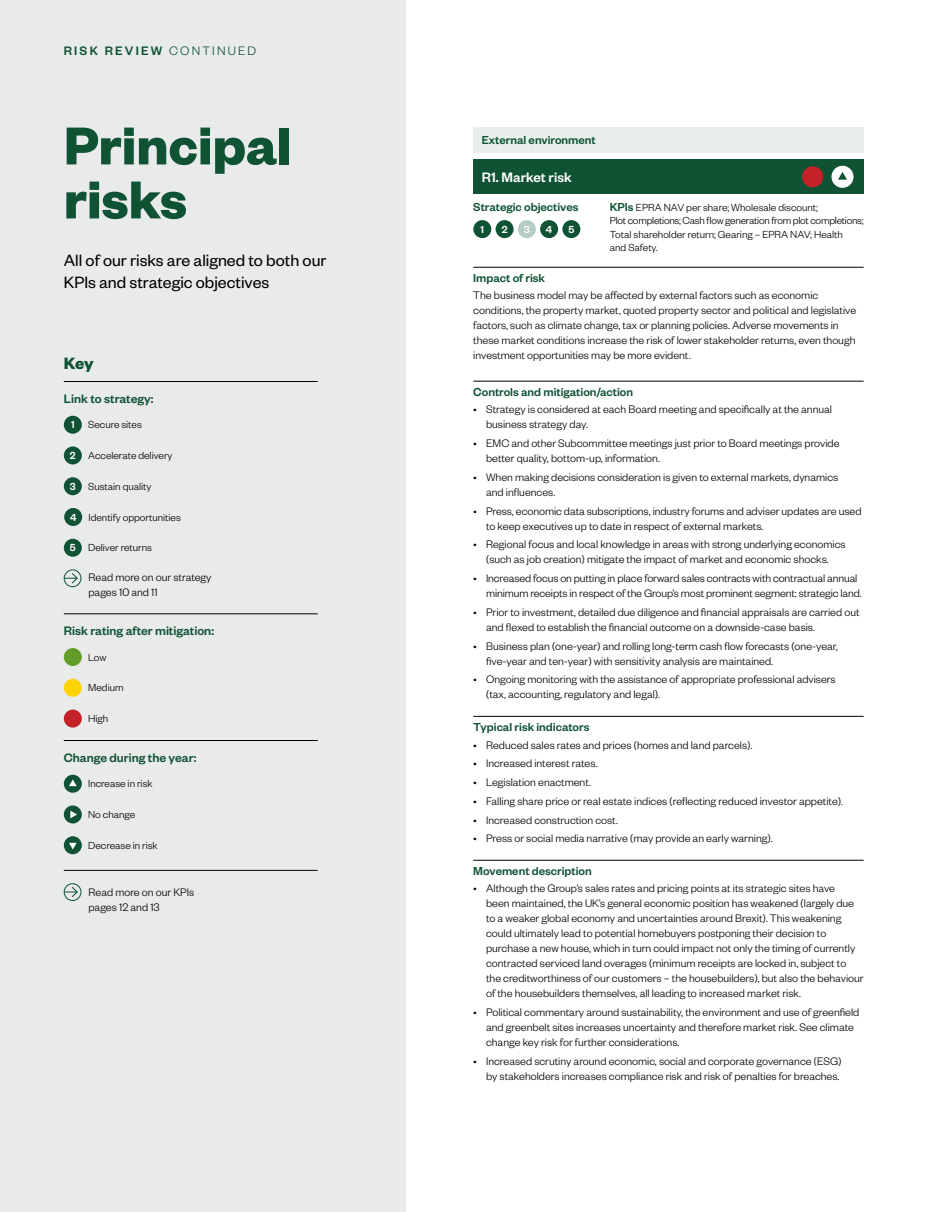
<style>
.page{position:relative;width:936px;height:1212px;background:#fff}
.page>*{position:absolute;margin:0;border:0;box-sizing:border-box;transform-origin:0 0}
.t1{font:700 58.5px/54px "Founders Grotesk";color:#105334}
.t2{font:18px/21.8px "Founders Grotesk";color:#000}
.t3{font:700 18px "Founders Grotesk";color:#105334}
.t4{font:500 15px "Founders Grotesk";color:#fff}
.t5{font:500 13.5px "Founders Grotesk";color:#105334}
.t6{font:500 13.5px "Founders Grotesk";letter-spacing:.16em;color:#105334}
.t7{font:500 12.75px "Founders Grotesk";color:#105334}
.t8{font:300 12px/15px "Founders Grotesk";color:#000}
.t9{font:300 11.25px/13.5px "Founders Grotesk";color:#000}
.t10{font:500 11.25px "Founders Grotesk";color:#fff}
.s1{font-weight:300}
.s2{font-weight:500;color:#fff}
.s3{font-weight:500;font-size:12.75px;color:#105334}
</style>
<div class="page">
<div style="left:0;top:0;width:405px;height:1212px;background:#e9eaea"></div>
<hr style="left:473px;top:267px;width:390px;height:1px;background:#000">
<hr style="left:473px;top:381px;width:390px;height:1px;background:#000">
<hr style="left:473px;top:716px;width:390px;height:1px;background:#000">
<hr style="left:473px;top:860px;width:390px;height:1px;background:#000">
<div style="left:473px;top:159px;width:390px;height:35px;background:#105334"></div>
<div style="left:802px;top:166px;width:21px;height:21px;background:#c52129;border-radius:50%"></div>
<div style="left:473px;top:128px;width:390px;height:25px;background:#e7eeeb"></div>
<div style="left:831px;top:166px;width:22px;height:21px;background:#fff;border-radius:50%"></div>
<div style="left:831px;top:166px;width:22px;height:21px;border:1px solid #fff;border-radius:50%"></div>
<svg style="left:838px;top:172px;width:9px;height:8px"></svg>
<div style="left:473px;top:220px;width:18px;height:18px;background:#105334;border-radius:50%"></div>
<div style="left:495px;top:220px;width:18px;height:18px;background:#105334;border-radius:50%"></div>
<div style="left:518px;top:220px;width:18px;height:18px;background:#b7ccc2;border-radius:50%"></div>
<div style="left:540px;top:220px;width:18px;height:18px;background:#105334;border-radius:50%"></div>
<div style="left:562px;top:220px;width:18px;height:18px;background:#105334;border-radius:50%"></div>
<div style="left:64px;top:648px;width:18px;height:18px;background:#629d29;border-radius:50%"></div>
<div style="left:64px;top:679px;width:18px;height:18px;background:#ffd200;border-radius:50%"></div>
<div style="left:64px;top:709px;width:18px;height:18px;background:#c52129;border-radius:50%"></div>
<div style="left:64px;top:775px;width:18px;height:18px;background:#105334;border-radius:50%"></div>
<svg style="left:69px;top:779px;width:8px;height:7px"></svg>
<div style="left:64px;top:836px;width:18px;height:18px;background:#105334;border-radius:50%"></div>
<svg style="left:69px;top:843px;width:8px;height:6px"></svg>
<div style="left:64px;top:805px;width:18px;height:18px;background:#105334;border-radius:50%"></div>
<svg style="left:70px;top:810px;width:7px;height:8px"></svg>
<div style="left:64px;top:416px;width:18px;height:18px;background:#105334;border-radius:50%"></div>
<div style="left:64px;top:446px;width:18px;height:18px;background:#105334;border-radius:50%"></div>
<div style="left:64px;top:508px;width:18px;height:18px;background:#105334;border-radius:50%"></div>
<div style="left:64px;top:477px;width:18px;height:18px;background:#105334;border-radius:50%"></div>
<div style="left:64px;top:539px;width:18px;height:18px;background:#105334;border-radius:50%"></div>
<hr style="left:64px;top:381px;width:253px;height:1px;background:#000">
<hr style="left:64px;top:613px;width:253px;height:1px;background:#000">
<hr style="left:64px;top:740px;width:253px;height:1px;background:#000">
<hr style="left:64px;top:870px;width:253px;height:1px;background:#000">
<div style="left:64px;top:569px;width:17px;height:18px;border:1px solid #105334;border-radius:50%"></div>
<svg style="left:64px;top:572px;width:14px;height:12px"></svg>
<div style="left:64px;top:883px;width:17px;height:18px;border:1px solid #105334;border-radius:50%"></div>
<svg style="left:64px;top:886px;width:14px;height:12px"></svg>
<p class="t6" style="left:64px;top:43px;width:194px">RISK REVIEW <span class="s1">CONTINUED</span></p>
<h1 class="t1" style="left:64px;top:116px;width:229px">Principal risks</h1>
<h2 class="t2" style="left:64px;top:249px;width:264px">All of our risks are aligned to both our<br>KPIs and strategic objectives</h2>
<h2 class="t3" style="left:64px;top:351px;width:31px">Key</h2>
<p class="t5" style="left:64px;top:390px;width:91px">Link to strategy:</p>
<p class="t9" style="left:71px;top:417px;width:72px"><span class="s2">1</span> Secure sites</p>
<p class="t9" style="left:70px;top:448px;width:104px"><span class="s2">2</span> Accelerate delivery</p>
<p class="t9" style="left:70px;top:479px;width:83px"><span class="s2">3</span> Sustain quality</p>
<p class="t9" style="left:70px;top:510px;width:112px"><span class="s2">4</span> Identify opportunities</p>
<p class="t9" style="left:70px;top:540px;width:84px"><span class="s2">5</span> Deliver returns</p>
<p class="t8" style="left:88px;top:569px;width:125px">Read more on our strategy pages 10 and 11</p>
<p class="t5" style="left:64px;top:622px;width:152px">Risk rating after mitigation:</p>
<p class="t9" style="left:88px;top:650px;width:20px">Low</p>
<p class="t9" style="left:88px;top:680px;width:37px">Medium</p>
<p class="t9" style="left:88px;top:711px;width:22px">High</p>
<p class="t5" style="left:64px;top:749px;width:134px">Change during the year:</p>
<p class="t9" style="left:88px;top:776px;width:66px">Increase in risk</p>
<p class="t9" style="left:88px;top:807px;width:49px">No change</p>
<p class="t9" style="left:88px;top:838px;width:71px">Decrease in risk</p>
<p class="t8" style="left:88px;top:884px;width:107px">Read more on our KPIs pages 12 and 13</p>
<p class="t7" style="left:482px;top:132px;width:115px">External environment</p>
<p class="t4" style="left:482px;top:168px;width:91px">R1. Market risk</p>
<p class="t7" style="left:473px;top:198px;width:107px">Strategic objectives</p>
<p class="t10" style="left:480px;top:222px;width:5px">1</p>
<p class="t10" style="left:501px;top:222px;width:7px">2</p>
<p class="t10" style="left:524px;top:222px;width:7px">3</p>
<p class="t10" style="left:546px;top:222px;width:8px">4</p>
<p class="t10" style="left:568px;top:222px;width:7px">5</p>
<p class="t9" style="left:609px;top:200px;width:255px"><span class="s3">KPIs</span> EPRA NAV per share; Wholesale discount;<br>Plot completions; Cash flow generation from plot completions; Total shareholder return; Gearing – EPRA NAV; Health<br>and Safety.</p>
<p class="t7" style="left:473px;top:270px;width:73px">Impact of risk</p>
<p class="t8" style="left:473px;top:287px;width:384px">The business model may be affected by external factors such as economic conditions, the property market, quoted property sector and political and legislative factors, such as climate change, tax or planning policies. Adverse movements in these market conditions increase the risk of lower stakeholder returns, even though investment opportunities may be more evident.</p>
<p class="t7" style="left:473px;top:384px;width:161px">Controls and mitigation/action</p>
<p class="t8" style="left:486px;top:401px;width:347px;text-indent:-13px">• Strategy is considered at each Board meeting and specifically at the annual business strategy day.</p>
<p class="t8" style="left:486px;top:435px;width:355px;text-indent:-13px">• EMC and other Subcommittee meetings just prior to Board meetings provide better quality, bottom-up, information.</p>
<p class="t8" style="left:486px;top:469px;width:354px;text-indent:-13px">• When making decisions consideration is given to external markets, dynamics and influences.</p>
<p class="t8" style="left:486px;top:503px;width:377px;text-indent:-13px">• Press, economic data subscriptions, industry forums and adviser updates are used to keep executives up to date in respect of external markets.</p>
<p class="t8" style="left:473px;top:536px;width:374px;text-align:center">• Regional focus and local knowledge in areas with strong underlying economics (such as job creation) mitigate the impact of market and economic shocks.</p>
<p class="t8" style="left:486px;top:570px;width:377px;text-indent:-13px">• Increased focus on putting in place forward sales contracts with contractual annual minimum receipts in respect of the Group’s most prominent segment: strategic land.</p>
<p class="t8" style="left:486px;top:604px;width:375px;text-indent:-13px">• Prior to investment, detailed due diligence and financial appraisals are carried out and flexed to establish the financial outcome on a downside-case basis.</p>
<p class="t8" style="left:486px;top:638px;width:353px;text-indent:-13px">• Business plan (one-year) and rolling long-term cash flow forecasts (one-year, five-year and ten-year) with sensitivity analysis are maintained.</p>
<p class="t8" style="left:486px;top:671px;width:351px;text-indent:-13px">• Ongoing monitoring with the assistance of appropriate professional advisers (tax, accounting, regulatory and legal).</p>
<p class="t7" style="left:473px;top:719px;width:118px">Typical risk indicators</p>
<p class="t8" style="left:473px;top:737px;width:280px">• Reduced sales rates and prices (homes and land parcels).</p>
<p class="t8" style="left:473px;top:755px;width:126px">• Increased interest rates.</p>
<p class="t8" style="left:473px;top:774px;width:119px">• Legislation enactment.</p>
<p class="t8" style="left:473px;top:793px;width:371px">• Falling share price or real estate indices (reflecting reduced investor appetite).</p>
<p class="t8" style="left:473px;top:811px;width:146px">• Increased construction cost.</p>
<p class="t8" style="left:473px;top:830px;width:301px">• Press or social media narrative (may provide an early warning).</p>
<p class="t7" style="left:473px;top:863px;width:120px">Movement description</p>
<p class="t8" style="left:486px;top:880px;width:379px;text-indent:-13px">• Although the Group’s sales rates and pricing points at its strategic sites have<br>been maintained, the UK’s general economic position has weakened (largely due to a weaker global economy and uncertainties around Brexit). This weakening could ultimately lead to potential homebuyers postponing their decision to purchase a new house, which in turn could impact not only the timing of currently contracted serviced land overages (minimum receipts are locked in, subject to the creditworthiness of our customers – the housebuilders), but also the behaviour of the housebuilders themselves, all leading to increased market risk.</p>
<p class="t8" style="left:486px;top:1004px;width:375px;text-indent:-13px">• Political commentary around sustainability, the environment and use of greenfield and greenbelt sites increases uncertainty and therefore market risk. See climate change key risk for further considerations.</p>
<p class="t8" style="left:473px;top:1053px;width:370px;text-align:right">• Increased scrutiny around economic, social and corporate governance (ESG) by stakeholders increases compliance risk and risk of penalties for breaches.</p>
</div>
